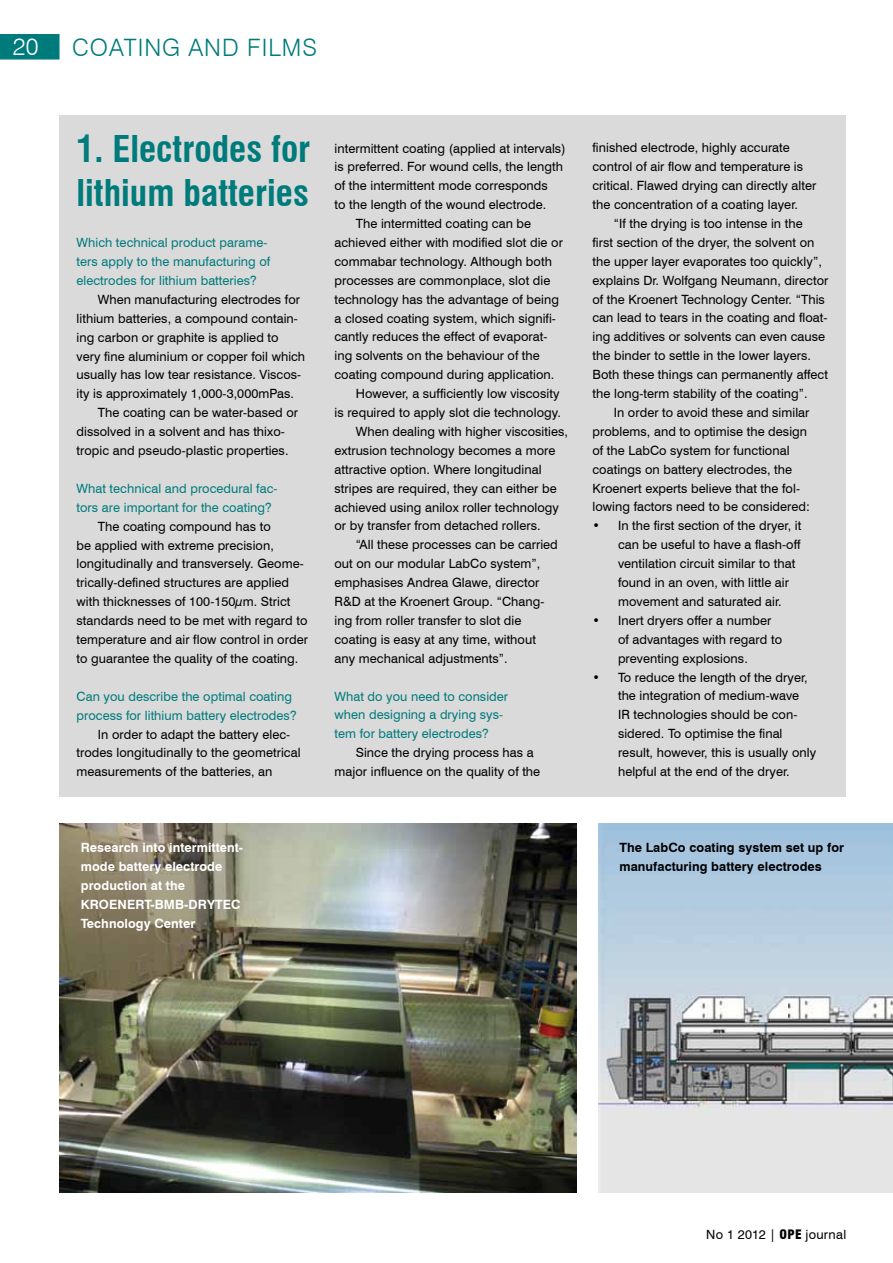
<style>
.page{position:relative;width:893px;height:1263px;background:#fff}
.page>*{position:absolute;margin:0;border:0;box-sizing:border-box;transform-origin:0 0}
.t1{font:700 condensed 36px/43.2px "Swiss 721 BT";color:#007b7c}
.t2{font:300 24px "Swiss 721 BT";letter-spacing:.04em;color:#007b7c}
.t3{font:300 24px "Swiss 721 BT";color:#fff}
.t4{font:12.75px/18.9px "Swiss 721 BT";letter-spacing:.005em;color:#000}
.t5{font:12.75px/18.9px "Swiss 721 BT";letter-spacing:.005em;color:#007b7c}
.t6{font:700 12.75px/18.9px "Swiss 721 BT";letter-spacing:.005em;color:#fff}
.t7{font:700 12.75px/18.9px "Swiss 721 BT";letter-spacing:.005em;color:#000}
.t8{font:12.75px "Swiss 721 BT";letter-spacing:.025em;color:#000}
.s1{font-weight:900;font-stretch:condensed}
</style>
<div class="page">
<div style="left:0;top:34px;width:60px;height:26px;background:#007b7c"></div>
<div style="left:60px;top:115px;width:786px;height:681px;background:#dadada"></div>
<img style="left:60px;top:824px;width:517px;height:368px">
<img style="left:598px;top:824px;width:295px;height:368px">
<h2 class="t3" style="left:13px;top:32px;width:27px">20</h2>
<h2 class="t2" style="left:72px;top:33px;width:246px">COATING AND FILMS</h2>
<h1 class="t1" style="left:77px;top:128px;width:235px">1. Electrodes for lithium batteries</h1>
<p class="t5" style="left:77px;top:233px;width:195px">Which technical product parame&shy;ters apply to the manufacturing of electrodes for lithium batteries?</p>
<p class="t4" style="left:98px;top:290px;width:204px">When manufacturing electrodes for</p>
<p class="t4" style="left:77px;top:309px;width:223px">lithium batteries, a compound contain-</p>
<p class="t4" style="left:77px;top:327px;width:204px">ing carbon or graphite is applied to</p>
<p class="t4" style="left:77px;top:346px;width:230px">very fine aluminium or copper foil which</p>
<p class="t4" style="left:77px;top:365px;width:226px">usually has low tear resistance. Viscos-</p>
<p class="t4" style="left:77px;top:384px;width:219px">ity is approximately 1,000-3,000mPas.</p>
<p class="t4" style="left:98px;top:403px;width:202px">The coating can be water-based or</p>
<p class="t4" style="left:77px;top:422px;width:210px">dissolved in a solvent and has thixo-</p>
<p class="t4" style="left:77px;top:441px;width:213px">tropic and pseudo-plastic properties.</p>
<p class="t5" style="left:77px;top:479px;width:202px">What technical and procedural fac&shy;tors are important for the coating?</p>
<p class="t4" style="left:77px;top:516px;width:233px;text-indent:21px">The coating compound has to<br>be applied with extreme precision, longitudinally and transversely. Geome&shy;trically-defined structures are applied with thicknesses of 100-150µm. Strict standards need to be met with regard to temperature and air flow control in order to guarantee the quality of the coating.</p>
<p class="t5" style="left:77px;top:687px;width:222px">Can you describe the optimal coating process for lithium battery electrodes?</p>
<p class="t4" style="left:77px;top:724px;width:225px;text-indent:21px">In order to adapt the battery elec&shy;trodes longitudinally to the geometrical measurements of the batteries, an</p>
<p class="t4" style="left:334px;top:138px;width:233px">intermittent coating (applied at intervals)</p>
<p class="t4" style="left:334px;top:157px;width:230px">is preferred. For wound cells, the length</p>
<p class="t4" style="left:334px;top:176px;width:215px">of the intermittent mode corresponds</p>
<p class="t4" style="left:334px;top:195px;width:213px">to the length of the wound electrode.</p>
<p class="t4" style="left:356px;top:214px;width:177px">The intermitted coating can be</p>
<p class="t4" style="left:334px;top:233px;width:230px">achieved either with modified slot die or</p>
<p class="t4" style="left:334px;top:252px;width:219px">commabar technology. Although both</p>
<p class="t4" style="left:334px;top:271px;width:217px">processes are commonplace, slot die</p>
<p class="t4" style="left:334px;top:290px;width:226px">technology has the advantage of being</p>
<p class="t4" style="left:334px;top:308px;width:223px">a closed coating system, which signifi-</p>
<p class="t4" style="left:334px;top:327px;width:214px">cantly reduces the effect of evaporat-</p>
<p class="t4" style="left:334px;top:346px;width:207px">ing solvents on the behaviour of the</p>
<p class="t4" style="left:334px;top:365px;width:221px">coating compound during application.</p>
<p class="t4" style="left:356px;top:384px;width:205px">However, a sufficiently low viscosity</p>
<p class="t4" style="left:334px;top:403px;width:228px">is required to apply slot die technology.</p>
<p class="t4" style="left:356px;top:422px;width:214px">When dealing with higher viscosities,</p>
<p class="t4" style="left:334px;top:441px;width:222px">extrusion technology becomes a more</p>
<p class="t4" style="left:334px;top:460px;width:209px">attractive option. Where longitudinal</p>
<p class="t4" style="left:334px;top:479px;width:224px">stripes are required, they can either be</p>
<p class="t4" style="left:334px;top:497px;width:226px">achieved using anilox roller technology</p>
<p class="t4" style="left:334px;top:516px;width:208px">or by transfer from detached rollers.</p>
<p class="t4" style="left:356px;top:535px;width:204px">“All these processes can be carried</p>
<p class="t4" style="left:334px;top:554px;width:207px">out on our modular LabCo system”,</p>
<p class="t4" style="left:334px;top:573px;width:206px">emphasises Andrea Glawe, director</p>
<p class="t4" style="left:334px;top:592px;width:211px">R&amp;D at the Kroenert Group. “Chang-</p>
<p class="t4" style="left:334px;top:611px;width:188px">ing from roller transfer to slot die</p>
<p class="t4" style="left:334px;top:630px;width:203px">coating is easy at any time, without</p>
<p class="t4" style="left:334px;top:649px;width:175px">any mechanical adjustments”.</p>
<p class="t5" style="left:334px;top:686px;width:175px">What do you need to consider when designing a drying sys&shy;tem for battery electrodes?</p>
<p class="t4" style="left:334px;top:743px;width:207px;text-indent:21px">Since the drying process has a major influence on the quality of the</p>
<p class="t4" style="left:592px;top:138px;width:225px">finished electrode, highly accurate control of air flow and temperature is critical. Flawed drying can directly alter the concentration of a coating layer.</p>
<p class="t4" style="left:592px;top:214px;width:237px;text-indent:21px">“If the drying is too intense in the<br>first section of the dryer, the solvent on the upper layer evaporates too quickly”, explains Dr. Wolfgang Neumann, director of the Kroenert Technology Center. “This can lead to tears in the coating and float&shy;ing additives or solvents can even cause the binder to settle in the lower layers.<br>Both these things can permanently affect the long-term stability of the coating”.</p>
<p class="t4" style="left:592px;top:403px;width:219px;text-indent:21px">In order to avoid these and similar problems, and to optimise the design of the LabCo system for functional coatings on battery electrodes, the Kroenert experts believe that the fol&shy;lowing factors need to be considered:</p>
<p class="t4" style="left:618px;top:516px;width:185px;text-indent:-26px">• In the first section of the dryer, it can be useful to have a flash-off ventilation circuit similar to that found in an oven, with little air movement and saturated air.</p>
<p class="t4" style="left:618px;top:611px;width:166px;text-indent:-26px">• Inert dryers offer a number of advantages with regard to preventing explosions.</p>
<p class="t4" style="left:618px;top:667px;width:200px;text-indent:-26px">• To reduce the length of the dryer, the integration of medium-wave<br>IR technologies should be con&shy;sidered. To optimise the final result, however, this is usually only helpful at the end of the dryer.</p>
<p class="t6" style="left:81px;top:838px;width:164px">Research into intermittent&shy;mode battery electrode production at the<br>KROENERT-BMB-DRYTEC<br>Technology Center</p>
<p class="t7" style="left:619px;top:838px;width:226px">The LabCo coating system set up for manufacturing battery electrodes</p>
<p class="t8" style="left:706px;top:1226px;width:141px">No 1 2012 | <span class="s1">OPE</span> journal</p>
</div>
